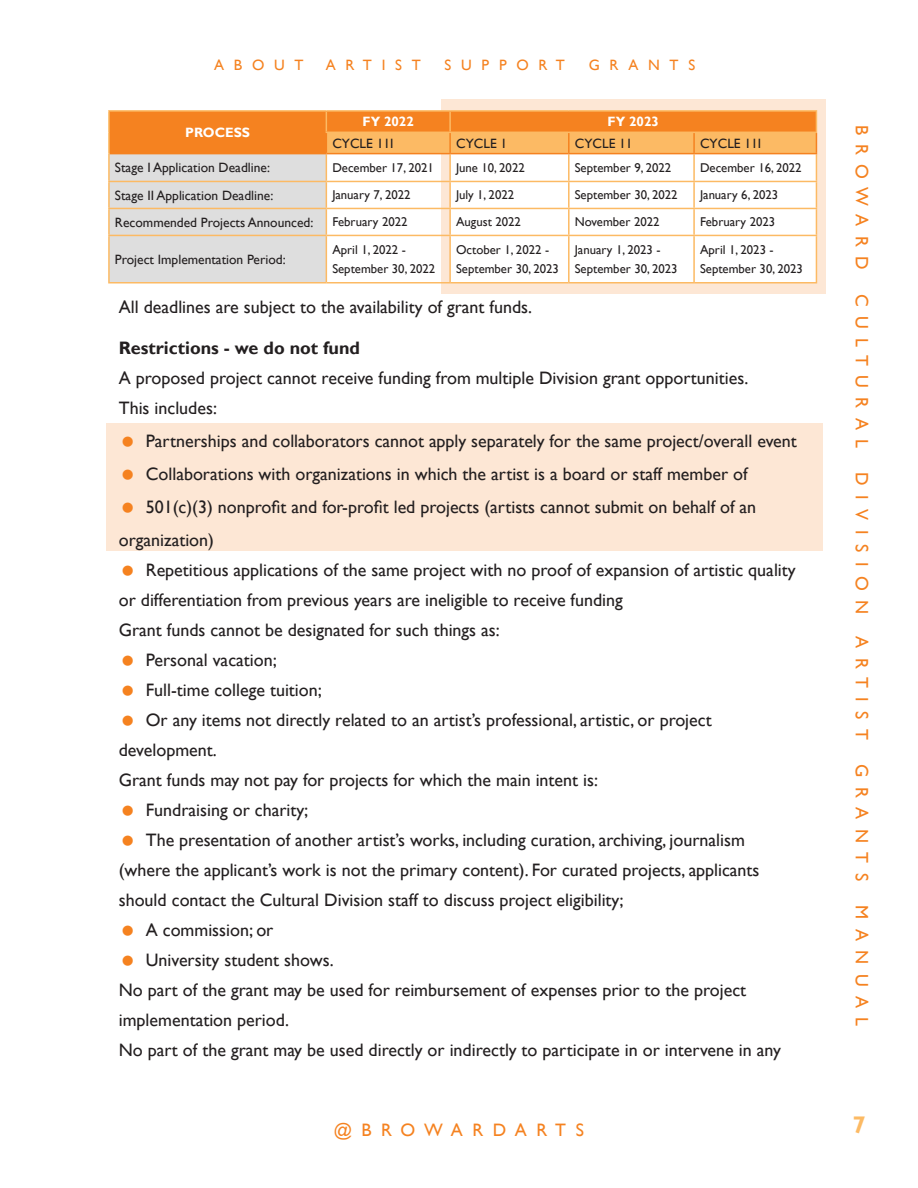
<style>
.page{position:relative;width:918px;height:1188px;background:#fff}
.page>*{position:absolute;margin:0;border:0;box-sizing:border-box;transform-origin:0 0}
.t1{font:700 24px "Gill Sans";color:#fcba64}
.Paragraph{font:18px/30px "Gill Sans";color:#231f20}
.t2{font:18px "Gill Sans";letter-spacing:.53em;color:#f58220}
.Paragraph-2{font:700 18px "Gill Sans";color:#231f20}
.t3{font:18px "Gill Sans";letter-spacing:.51em;color:#f58220}
.t4{font:15px "Gill Sans";letter-spacing:.65em;color:#f58220}
.t5{font:13.5px "Gill Sans";color:#231f20}
.t6{font:700 13.5px "Gill Sans";color:#fff}
.t7{font:12.75px/18px "Gill Sans";color:#231f20}
</style>
<div class="page">
<div style="left:106px;top:424px;width:716px;height:127px;background:#fde7d5"></div>
<div style="left:441px;top:99px;width:385px;height:195px;background:#fde7d5"></div>
<hr style="left:108px;top:154px;width:2px;height:27px;background:#fcba64">
<hr style="left:108px;top:181px;width:218px;height:1px;background:#fcba64">
<hr style="left:108px;top:182px;width:2px;height:26px;background:#fcba64">
<hr style="left:108px;top:208px;width:218px;height:1px;background:#fcba64">
<hr style="left:108px;top:209px;width:2px;height:26px;background:#fcba64">
<hr style="left:108px;top:235px;width:218px;height:1px;background:#fcba64">
<hr style="left:108px;top:236px;width:2px;height:46px;background:#fcba64">
<hr style="left:108px;top:282px;width:218px;height:2px;background:#fcba64">
<hr style="left:326px;top:282px;width:124px;height:2px;background:#fcba64">
<hr style="left:450px;top:282px;width:119px;height:2px;background:#fcba64">
<hr style="left:569px;top:282px;width:125px;height:2px;background:#fcba64">
<hr style="left:694px;top:282px;width:123px;height:2px;background:#fcba64">
<hr style="left:108px;top:110px;width:218px;height:2px;background:#fcba64">
<hr style="left:108px;top:112px;width:2px;height:20px;background:#fcba64">
<hr style="left:326px;top:110px;width:124px;height:2px;background:#fcba64">
<hr style="left:108px;top:132px;width:2px;height:22px;background:#fcba64">
<hr style="left:450px;top:110px;width:119px;height:2px;background:#fcba64">
<hr style="left:569px;top:110px;width:125px;height:2px;background:#fcba64">
<hr style="left:694px;top:110px;width:123px;height:2px;background:#fcba64">
<svg style="left:109px;top:111px;width:708px;height:172px;background:#f5dabf"></svg>
<hr style="left:450px;top:132px;width:119px;height:1px;background:#fcba64">
<hr style="left:569px;top:132px;width:125px;height:1px;background:#fcba64">
<hr style="left:694px;top:132px;width:123px;height:1px;background:#fcba64">
<p class="t4" style="left:214px;top:56px;width:91px">ABOUT</p>
<p class="t4" style="left:326px;top:56px;width:97px">ARTIST</p>
<p class="t4" style="left:445px;top:56px;width:122px">SUPPORT</p>
<p class="t4" style="left:589px;top:56px;width:108px">GRANTS</p>
<h1 class="t6" style="left:185px;top:124px;width:66px">PROCESS</h1>
<h1 class="t6" style="left:363px;top:114px;width:53px">FY 2022</h1>
<h1 class="t6" style="left:608px;top:114px;width:53px">FY 2023</h1>
<h1 class="t5" style="left:332px;top:135px;width:63px">CYCLE 11I</h1>
<h1 class="t5" style="left:456px;top:135px;width:53px">CYCLE 1</h1>
<h1 class="t5" style="left:575px;top:135px;width:59px">CYCLE 11</h1>
<h1 class="t5" style="left:700px;top:135px;width:63px">CYCLE 11I</h1>
<h1 class="t5" style="left:115px;top:160px;width:157px">Stage I Application Deadline:</h1>
<h1 class="t7" style="left:332px;top:159px;width:103px">December 17, 2021</h1>
<h1 class="t7" style="left:456px;top:159px;width:70px">June 10, 2022</h1>
<h1 class="t7" style="left:575px;top:159px;width:98px">September 9, 2022</h1>
<h1 class="t7" style="left:700px;top:159px;width:103px">December 16, 2022</h1>
<h1 class="t5" style="left:115px;top:187px;width:160px">Stage II Application Deadline:</h1>
<h1 class="t7" style="left:332px;top:186px;width:80px">January 7, 2022</h1>
<h1 class="t7" style="left:456px;top:186px;width:60px">July 1, 2022</h1>
<h1 class="t7" style="left:575px;top:186px;width:104px">September 30, 2022</h1>
<h1 class="t7" style="left:700px;top:186px;width:80px">January 6, 2023</h1>
<h1 class="t5" style="left:115px;top:214px;width:200px">Recommended Projects Announced:</h1>
<h1 class="t7" style="left:332px;top:213px;width:77px">February 2022</h1>
<h1 class="t7" style="left:456px;top:213px;width:66px">August 2022</h1>
<h1 class="t7" style="left:575px;top:213px;width:86px">November 2022</h1>
<h1 class="t7" style="left:700px;top:213px;width:77px">February 2023</h1>
<h1 class="t5" style="left:115px;top:251px;width:172px">Project Implementation Period:</h1>
<h1 class="t7" style="left:332px;top:241px;width:104px">April 1, 2022 -<br>September 30, 2022</h1>
<h1 class="t7" style="left:456px;top:241px;width:104px">October 1, 2022 -<br>September 30, 2023</h1>
<h1 class="t7" style="left:575px;top:241px;width:104px">January 1, 2023 -<br>September 30, 2023</h1>
<h1 class="t7" style="left:700px;top:241px;width:104px">April 1, 2023 -<br>September 30, 2023</h1>
<p class="Paragraph" style="left:119px;top:292px;width:415px">All deadlines are subject to the availability of grant funds.</p>
<p class="Paragraph-2" style="left:119px;top:337px;width:243px">Restrictions - we do not fund</p>
<p class="Paragraph" style="left:119px;top:363px;width:631px">A proposed project cannot receive funding from multiple Division grant opportunities.</p>
<p class="Paragraph" style="left:119px;top:393px;width:100px">This includes:</p>
<p class="Paragraph" style="left:146px;top:426px;width:653px">Partnerships and collaborators cannot apply separately for the same project/overall event</p>
<p class="Paragraph" style="left:146px;top:459px;width:603px">Collaborations with organizations in which the artist is a board or staff member of</p>
<p class="Paragraph" style="left:119px;top:490px;width:639px;line-height:33px;text-indent:27px">501(c)(3) nonprofit and for-profit led projects (artists cannot submit on behalf of an organization)</p>
<p class="Paragraph" style="left:119px;top:555px;width:678px;text-indent:27px">Repetitious applications of the same project with no proof of expansion of artistic quality or differentiation from previous years are ineligible to receive funding</p>
<p class="Paragraph" style="left:119px;top:615px;width:382px">Grant funds cannot be designated for such things as:</p>
<p class="Paragraph" style="left:146px;top:645px;width:133px">Personal vacation;</p>
<p class="Paragraph" style="left:146px;top:675px;width:178px">Full-time college tuition;</p>
<p class="Paragraph" style="left:119px;top:705px;width:594px;text-indent:27px">Or any items not directly related to an artist’s professional, artistic, or project development.</p>
<p class="Paragraph" style="left:119px;top:765px;width:481px">Grant funds may not pay for projects for which the main intent is:</p>
<p class="Paragraph" style="left:146px;top:795px;width:164px">Fundraising or charity;</p>
<p class="Paragraph" style="left:119px;top:825px;width:642px;text-indent:27px">The presentation of another artist’s works, including curation, archiving, journalism (where the applicant’s work is not the primary content). For curated projects, applicants should contact the Cultural Division staff to discuss project eligibility;</p>
<p class="Paragraph" style="left:146px;top:915px;width:129px">A commission; or</p>
<p class="Paragraph" style="left:146px;top:945px;width:189px">University student shows.</p>
<p class="Paragraph" style="left:119px;top:975px;width:629px">No part of the grant may be used for reimbursement of expenses prior to the project implementation period.</p>
<p class="Paragraph" style="left:119px;top:1035px;width:664px">No part of the grant may be used directly or indirectly to participate in or intervene in any</p>
<p class="t3" style="left:872px;top:124px;width:146px;rotate:90deg">BROWARD</p>
<p class="t2" style="left:872px;top:294px;width:156px;rotate:90deg">CULTURAL</p>
<p class="t2" style="left:872px;top:472px;width:269px;rotate:90deg">DIVISION ARTIST</p>
<p class="t2" style="left:872px;top:764px;width:119px;rotate:90deg">GRANTS</p>
<p class="t2" style="left:872px;top:905px;width:122px;rotate:90deg">MANUAL</p>
<p class="t3" style="left:334px;top:1119px;width:252px">@BROWARDARTS</p>
<h1 class="t1" style="left:852px;top:1111px;width:15px">7</h1>
</div>
